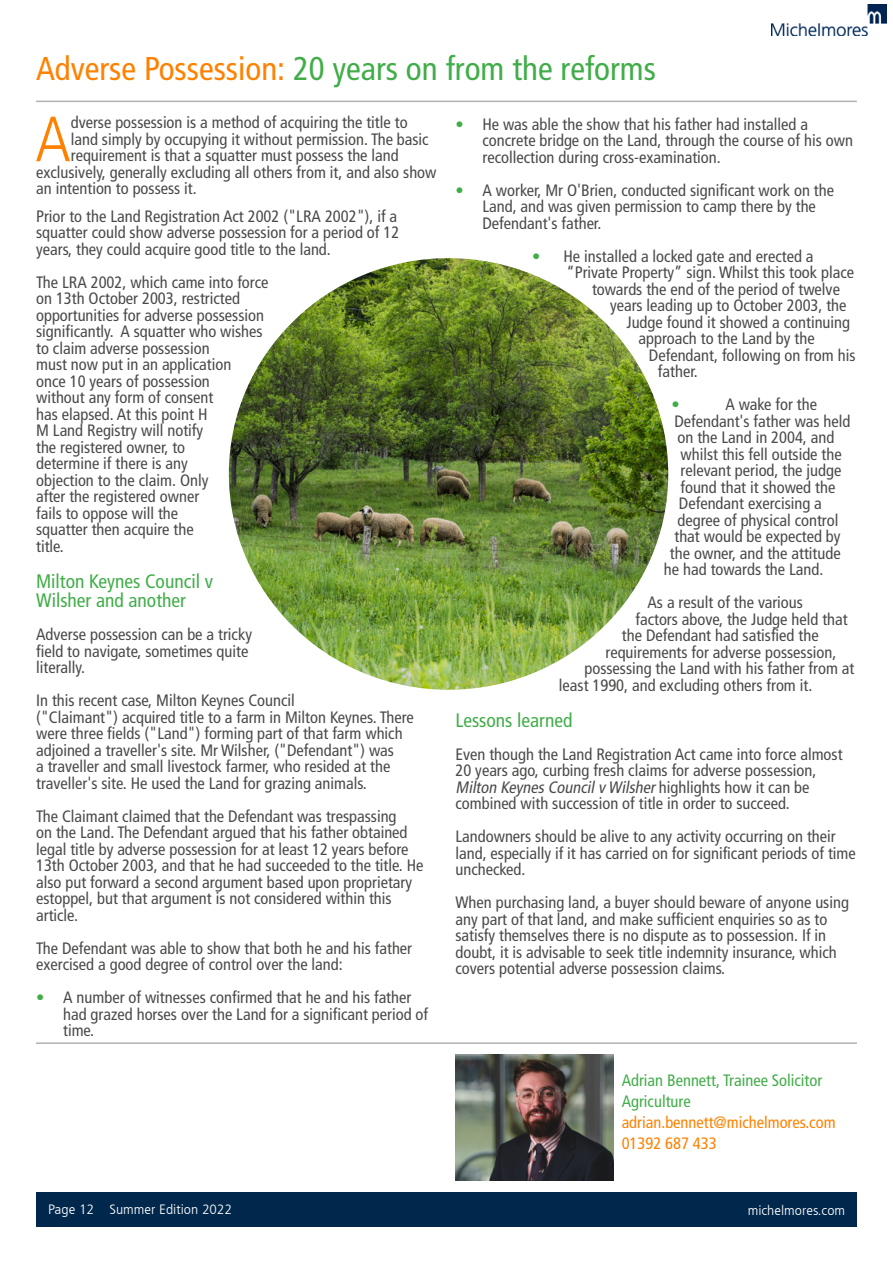
<style>
.page{position:relative;width:893px;height:1263px;background:#fff}
.page>*{position:absolute;margin:0;border:0;box-sizing:border-box;transform-origin:0 0}
.t1{font:300 condensed 63.75px "Frutiger LT";color:#ff8100}
.t2{font:condensed 33px "Frutiger LT";color:#41ad49}
.t3{font:condensed 19.5px/19.5px "Frutiger LT";color:#41ad49}
.t4{font:condensed 16.5px/16.5px "Frutiger LT";color:#4a4a49}
.t5{font:condensed 16.5px/21px "Frutiger LT";color:#41ad49}
.t6{font:condensed 16.5px/21px "Frutiger LT";color:#ff8100}
.t7{font:300 condensed 13.5px "Frutiger LT";color:#fff;scale:1.15 1}
.s1{color:#ff8100}
.s2{color:#41ad49}
.s3{font-style:italic}
</style>
<div class="page">
<div style="left:36px;top:1193px;width:821px;height:34px;background:#00274c"></div>
<img style="left:771px;top:5px;width:116px;height:30px">
<hr style="left:36px;top:101px;width:821px;height:1px;background:#b2b2b2">
<img style="left:455px;top:1055px;width:159px;height:126px">
<hr style="left:36px;top:1042px;width:821px;height:2px;background:#b2b2b2">
<img style="left:229px;top:258px;width:439px;height:432px">
<h2 class="t2" style="left:36px;top:50px;width:621px"><span class="s1">Adverse Possession:</span> 20 years on from the reforms</h2>
<h1 class="t1" style="left:35px;top:103px;width:37px">A</h1>
<p class="t4" style="left:71px;top:114px;width:338px">dverse possession is a method of acquiring the title to</p>
<p class="t4" style="left:482px;top:116px;width:372px;text-indent:-27px"><span class="s2">•</span> He was able the show that his father had installed a concrete bridge on the Land, through the course of his own recollection during cross-examination.</p>
<p class="t4" style="left:482px;top:182px;width:353px;text-indent:-27px"><span class="s2">•</span> A worker, Mr O'Brien, conducted significant work on the<br>Land, and was given permission to camp there by the<br>Defendant's father.</p>
<p class="t4" style="left:532px;top:248px;width:283px"><span class="s2">•</span> He installed a locked gate and erected a</p>
<p class="t4" style="left:566px;top:264px;width:289px">“Private Property” sign. Whilst this took place</p>
<p class="t4" style="left:592px;top:281px;width:249px">towards the end of the period of twelve</p>
<p class="t4" style="left:610px;top:297px;width:238px">years leading up to October 2003, the</p>
<p class="t4" style="left:626px;top:314px;width:225px">Judge found it showed a continuing</p>
<p class="t4" style="left:638px;top:330px;width:178px">approach to the Land by the</p>
<p class="t4" style="left:649px;top:347px;width:208px">Defendant, following on from his</p>
<p class="t4" style="left:658px;top:363px;width:41px">father.</p>
<p class="t5" style="left:671px;top:394px;width:10px">•</p>
<p class="t4" style="left:725px;top:396px;width:93px">A wake for the</p>
<p class="t4" style="left:674px;top:413px;width:177px">Defendant's father was held</p>
<p class="t4" style="left:677px;top:429px;width:158px">on the Land in 2004, and</p>
<p class="t4" style="left:680px;top:446px;width:163px">whilst this fell outside the</p>
<p class="t4" style="left:680px;top:462px;width:162px">relevant period, the judge</p>
<p class="t4" style="left:680px;top:479px;width:156px">found that it showed the</p>
<p class="t4" style="left:679px;top:495px;width:144px">Defendant exercising a</p>
<p class="t4" style="left:677px;top:512px;width:162px">degree of physical control</p>
<p class="t4" style="left:674px;top:528px;width:168px">that would be expected by</p>
<p class="t4" style="left:670px;top:545px;width:172px">the owner, and the attitude</p>
<p class="t4" style="left:664px;top:561px;width:161px">he had towards the Land.</p>
<p class="t4" style="left:647px;top:594px;width:157px">As a result of the various</p>
<p class="t4" style="left:635px;top:611px;width:214px">factors above, the Judge held that</p>
<p class="t4" style="left:622px;top:627px;width:198px">the Defendant had satisfied the</p>
<p class="t4" style="left:605px;top:644px;width:232px">requirements for adverse possession,</p>
<p class="t4" style="left:584px;top:660px;width:271px">possessing the Land with his father from at</p>
<p class="t4" style="left:559px;top:677px;width:255px">least 1990, and excluding others from it.</p>
<p class="t3" style="left:455px;top:710px;width:118px">Lessons learned</p>
<p class="t4" style="left:455px;top:746px;width:389px">Even though the Land Registration Act came into force almost 20 years ago, curbing fresh claims for adverse possession, <span class="s3">Milton KeynesCouncilv Wilsher</span>h i g h l i g h t s h o w i t c a n b e combined with succession of title in order to succeed.</p>
<p class="t4" style="left:455px;top:828px;width:402px">Landowners should be alive to any activity occurring on their land, especially if it has carried on for significant periods of time unchecked.</p>
<p class="t4" style="left:455px;top:894px;width:395px">When purchasing land, a buyer should beware of anyone using any part of that land, and make sufficient enquiries so as to satisfy themselves there is no dispute as to possession. If in doubt, it is advisable to seek title indemnity insurance, which covers potential adverse possession claims.</p>
<p class="t4" style="left:71px;top:131px;width:359px">land simply by occupying it without permission. The basic</p>
<p class="t4" style="left:71px;top:147px;width:329px">requirement is that a squatter must possess the land</p>
<p class="t4" style="left:36px;top:164px;width:402px">exclusively, generally excluding all others from it, and also show</p>
<p class="t4" style="left:36px;top:180px;width:162px">an intention to possess it.</p>
<p class="t4" style="left:36px;top:208px;width:365px;text-align:justify">Prior to the Land Registration Act 2002 ("LRA 2002"), if a squatter could show adverse possession for a period of 12 years, they could acquire good title to the land.</p>
<p class="t4" style="left:36px;top:274px;width:234px">The LRA 2002, which came into force on 13th October 2003, restricted opportunities for adverse possession significantly. A squatter who wishes to claim adverse possession<br>must now put in an application<br>once 10 years of possession<br>without any form of consent<br>has elapsed. At this point H<br>M Land Registry will notify<br>the registered owner, to<br>determine if there is any<br>objection to the claim. Only<br>after the registered owner<br>fails to oppose will the<br>squatter then acquire the<br>title.</p>
<p class="t3" style="left:36px;top:571px;width:178px">Milton Keynes Council v<br>Wilsher and another</p>
<p class="t4" style="left:36px;top:626px;width:217px">Adverse possession can be a tricky field to navigate, sometimes quite literally.</p>
<p class="t4" style="left:36px;top:692px;width:379px">In this recent case, Milton Keynes Council<br>("Claimant") acquired title to a farm in Milton Keynes. There were three fields ("Land") forming part of that farm which adjoined a traveller's site. Mr Wilsher, ("Defendant") was<br>a traveller and small livestock farmer, who resided at the traveller's site. He used the Land for grazing animals.</p>
<p class="t4" style="left:36px;top:808px;width:389px">The Claimant claimed that the Defendant was trespassing<br>on the Land. The Defendant argued that his father obtained legal title by adverse possession for at least 12 years before 13th October 2003, and that he had succeeded to the title. He also put forward a second argument based upon proprietary estoppel, but that argument is not considered within this article.</p>
<p class="t4" style="left:36px;top:940px;width:377px">The Defendant was able to show that both he and his father exercised a good degree of control over the land:</p>
<p class="t4" style="left:63px;top:989px;width:366px;text-indent:-27px"><span class="s2">•</span> A number of witnesses confirmed that he and his father had grazed horses over the Land for a significant period of time.</p>
<p class="t5" style="left:622px;top:1070px;width:202px">Adrian Bennett, Trainee Solicitor<br>Agriculture</p>
<p class="t6" style="left:622px;top:1112px;width:215px">adrian.bennett@michelmores.com<br>01392 687 433</p>
<p class="t7" style="left:48px;top:1202px;width:161px">Page 12 Summer Edition 2022</p>
<p class="t7" style="left:748px;top:1203px;width:86px">michelmores.com</p>
</div>
